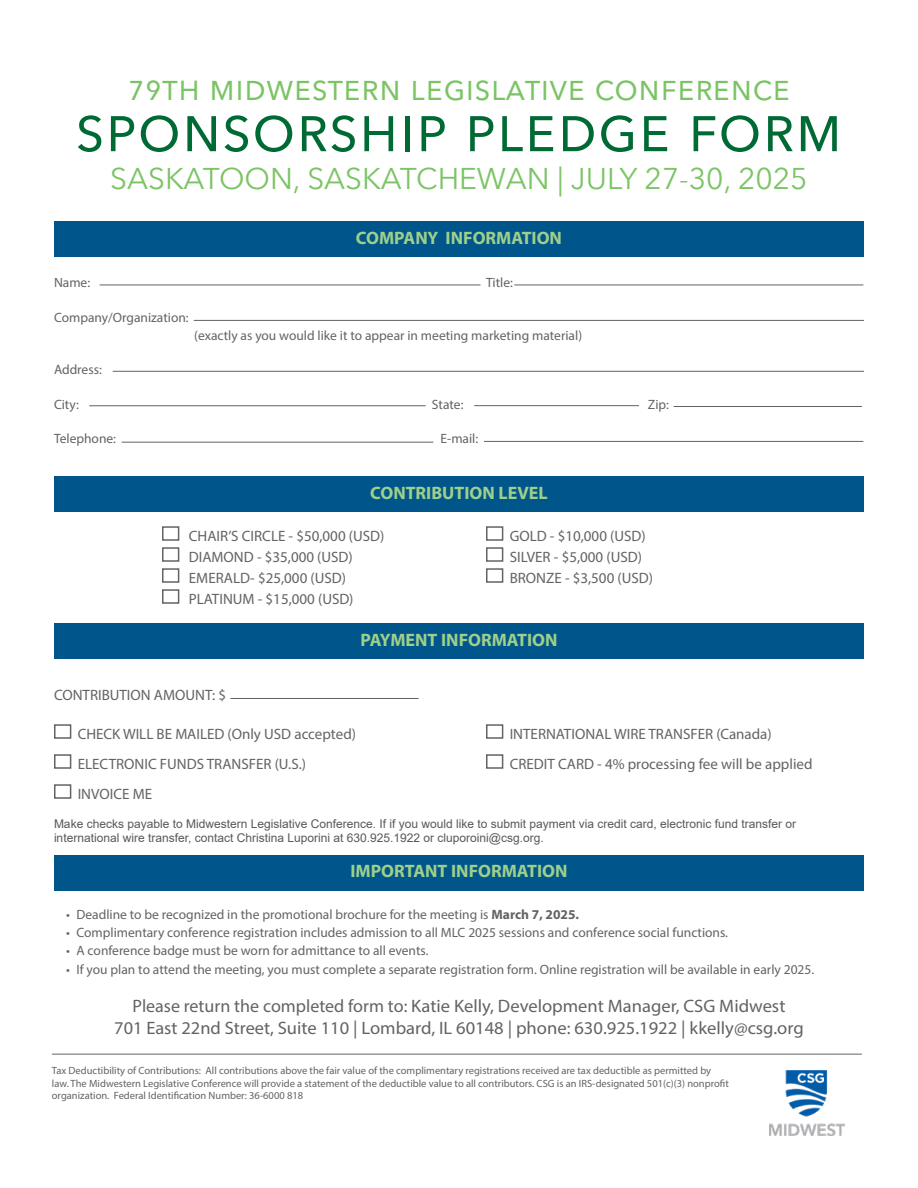
<style>
.page{position:relative;width:918px;height:1188px;background:#fff}
.page>*{position:absolute;margin:0;border:0;box-sizing:border-box;transform-origin:0 0}
.t1{font:66px "Avenir Next";color:#006a35}
.t2{font:36px "Avenir Next";color:#7bc465}
.t3{font:30px "Avenir Next";color:#7bc465}
.t4{font:18px/21.6px "Myriad Pro";color:#636366;text-align:center}
.t5{font:700 18px "Myriad Pro";color:#9ed08a}
.t6{font:15px "Myriad Pro";color:#636366}
.t7{font:13.5px "Myriad Pro";color:#636366}
.t8{font:12px/14.4px "Arial";color:#57585a}
.t9{font:10.5px/12.6px "Myriad Pro";color:#636366}
.s1{font-weight:700}
</style>
<div class="page">
<div style="left:54px;top:221px;width:810px;height:36px;background:#00568a"></div>
<div style="left:54px;top:476px;width:810px;height:36px;background:#00568a"></div>
<div style="left:54px;top:623px;width:810px;height:36px;background:#00568a"></div>
<div style="left:54px;top:855px;width:810px;height:36px;background:#00568a"></div>
<div style="left:162px;top:526px;width:17px;height:15px;background:#fff;border:2px solid #636366"></div>
<div style="left:486px;top:526px;width:17px;height:15px;background:#fff;border:2px solid #636366"></div>
<div style="left:162px;top:547px;width:17px;height:15px;background:#fff;border:2px solid #636366"></div>
<div style="left:486px;top:547px;width:17px;height:15px;background:#fff;border:2px solid #636366"></div>
<div style="left:162px;top:568px;width:17px;height:15px;background:#fff;border:2px solid #636366"></div>
<div style="left:486px;top:568px;width:17px;height:15px;background:#fff;border:2px solid #636366"></div>
<div style="left:162px;top:589px;width:17px;height:15px;background:#fff;border:2px solid #636366"></div>
<div style="left:54px;top:724px;width:17px;height:15px;background:#fff;border:2px solid #636366"></div>
<div style="left:486px;top:724px;width:17px;height:15px;background:#fff;border:2px solid #636366"></div>
<div style="left:54px;top:754px;width:17px;height:15px;background:#fff;border:2px solid #636366"></div>
<div style="left:486px;top:754px;width:17px;height:15px;background:#fff;border:2px solid #636366"></div>
<div style="left:54px;top:784px;width:17px;height:15px;background:#fff;border:2px solid #636366"></div>
<hr style="left:100px;top:285px;width:381px;height:1px;background:#636366">
<hr style="left:514px;top:285px;width:349px;height:1px;background:#636366">
<hr style="left:194px;top:320px;width:670px;height:1px;background:#636366">
<hr style="left:113px;top:371px;width:751px;height:1px;background:#636366">
<hr style="left:122px;top:442px;width:311px;height:1px;background:#636366">
<hr style="left:674px;top:406px;width:188px;height:1px;background:#636366">
<hr style="left:484px;top:441px;width:379px;height:1px;background:#636366">
<hr style="left:230px;top:698px;width:189px;height:1px;background:#636366">
<hr style="left:52px;top:1054px;width:810px;height:1px;background:#636366">
<hr style="left:89px;top:405px;width:337px;height:1px;background:#636366">
<hr style="left:474px;top:405px;width:165px;height:1px;background:#636366">
<img style="left:770px;top:1070px;width:75px;height:65px">
<p class="t2" style="left:127px;top:57px;width:665px">79th midwestern legislative conference</p>
<p class="t1" style="left:75px;top:73px;width:769px">sponsorship pledge form</p>
<p class="t3" style="left:110px;top:153px;width:699px">SASKATOON, SASKATCHEWAN | JULY 27-30, 2025</p>
<p class="t5" style="left:356px;top:226px;width:208px">COMPANY INFORMATION</p>
<p class="t7" style="left:54px;top:274px;width:38px">Name:</p>
<p class="t7" style="left:486px;top:274px;width:28px">Title:</p>
<p class="t7" style="left:54px;top:309px;width:136px">Company/Organization:</p>
<p class="t7" style="left:194px;top:327px;width:389px">(exactly as you would like it to appear in meeting marketing material)</p>
<p class="t7" style="left:54px;top:361px;width:49px">Address:</p>
<p class="t7" style="left:54px;top:396px;width:27px">City:</p>
<p class="t7" style="left:432px;top:396px;width:33px">State:</p>
<p class="t7" style="left:648px;top:396px;width:23px">Zip:</p>
<p class="t7" style="left:54px;top:430px;width:64px">Telephone:</p>
<p class="t7" style="left:441px;top:430px;width:39px">E-mail:</p>
<p class="t5" style="left:370px;top:481px;width:179px">CONTRIBUTION LEVEL</p>
<p class="t6" style="left:189px;top:526px;width:197px">CHAIR’S CIRCLE - $50,000 (USD)</p>
<p class="t6" style="left:510px;top:526px;width:138px">GOLD - $10,000 (USD)</p>
<p class="t6" style="left:189px;top:547px;width:165px">DIAMOND - $35,000 (USD)</p>
<p class="t6" style="left:510px;top:547px;width:134px">SILVER - $5,000 (USD)</p>
<p class="t6" style="left:189px;top:568px;width:159px">EMERALD- $25,000 (USD)</p>
<p class="t6" style="left:510px;top:568px;width:145px">BRONZE - $3,500 (USD)</p>
<p class="t6" style="left:189px;top:589px;width:166px">PLATINUM - $15,000 (USD)</p>
<p class="t5" style="left:360px;top:628px;width:199px">PAYMENT INFORMATION</p>
<p class="t6" style="left:54px;top:685px;width:174px">CONTRIBUTION AMOUNT: $</p>
<p class="t6" style="left:78px;top:724px;width:280px">CHECK WILL BE MAILED (Only USD accepted)</p>
<p class="t6" style="left:510px;top:724px;width:264px">INTERNATIONAL WIRE TRANSFER (Canada)</p>
<p class="t6" style="left:78px;top:754px;width:230px">ELECTRONIC FUNDS TRANSFER (U.S.)</p>
<p class="t6" style="left:510px;top:754px;width:304px">CREDIT CARD - 4% processing fee will be applied</p>
<p class="t6" style="left:78px;top:784px;width:76px">INVOICE ME</p>
<p class="t8" style="left:54px;top:816px;width:744px">Make checks payable to Midwestern Legislative Conference. If if you would like to submit payment via credit card, electronic fund transfer or international wire transfer, contact Christina Luporini at 630.925.1922 or cluporoini@csg.org.</p>
<p class="t5" style="left:350px;top:860px;width:219px">IMPORTANT INFORMATION</p>
<p class="t7" style="left:66px;top:906px;width:515px">• Deadline to be recognized in the promotional brochure for the meeting is <span class="s1">March 7, 2025.</span></p>
<p class="t7" style="left:66px;top:924px;width:664px">• Complimentary conference registration includes admission to all MLC 2025 sessions and conference social functions.</p>
<p class="t7" style="left:66px;top:942px;width:364px">• A conference badge must be worn for admittance to all events.</p>
<p class="t7" style="left:66px;top:961px;width:750px">• If you plan to attend the meeting, you must complete a separate registration form. Online registration will be available in early 2025.</p>
<p class="t4" style="left:114px;top:995px;width:691px">Please return the completed form to: Katie Kelly, Development Manager, CSG Midwest<br>701 East 22nd Street, Suite 110 | Lombard, IL 60148 | phone: 630.925.1922 | kkelly@csg.org</p>
<p class="t9" style="left:52px;top:1064px;width:678px">Tax Deductibility of Contributions: All contributions above the fair value of the complimentary registrations received are tax deductible as permitted by law. The Midwestern Legislative Conference will provide a statement of the deductible value to all contributors. CSG is an IRS-designated 501(c)(3) nonprofit organization. Federal Identification Number: 36-6000 818</p>
</div>
